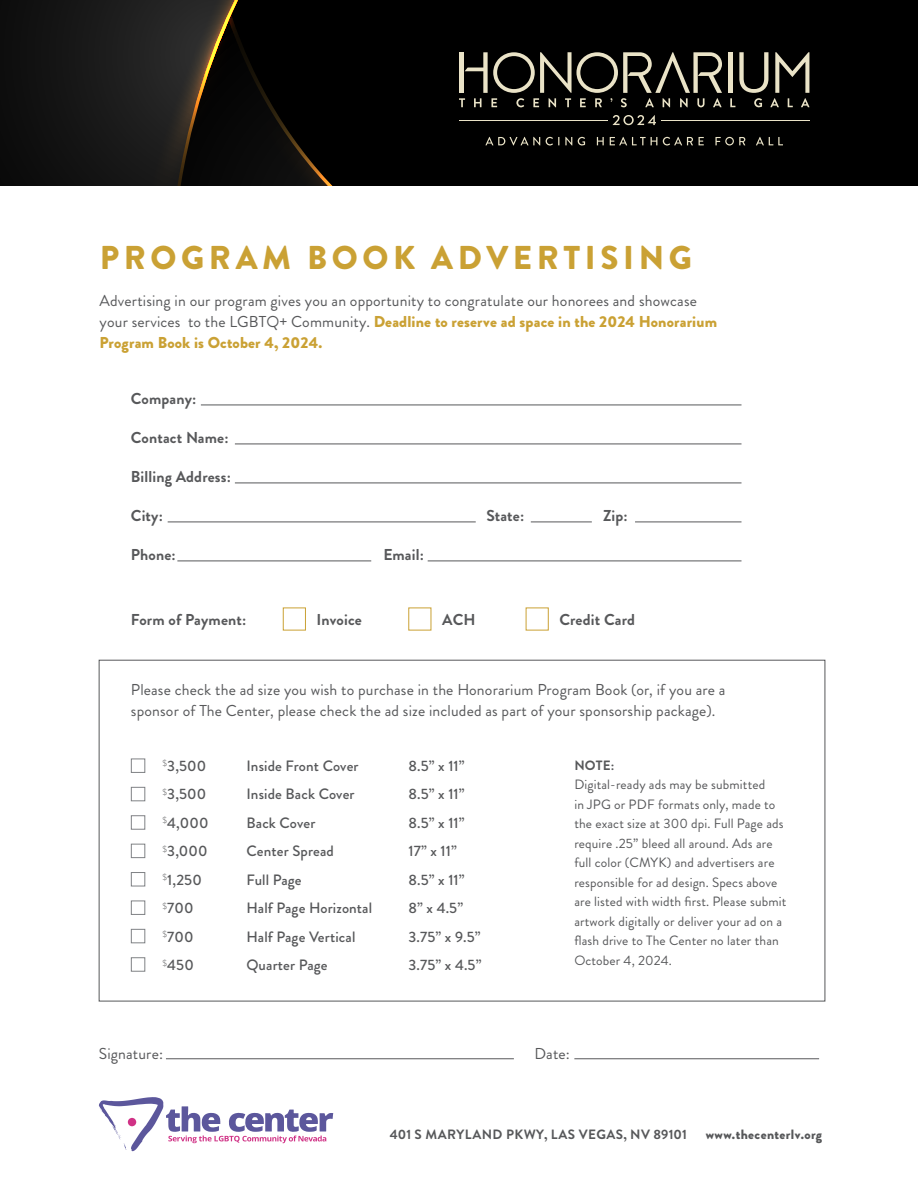
<style>
.page{position:relative;width:918px;height:1188px;background:#fff}
.page>*{position:absolute;margin:0;border:0;box-sizing:border-box;transform-origin:0 0}
.t1{font:900 33px "Brandon Grotesque";letter-spacing:.14em;color:#caa134}
.t2{font:15.75px/21px "Brandon Grotesque";letter-spacing:.01em;color:#57585a}
.t3{font:900 15.75px "Brandon Grotesque";letter-spacing:.01em;color:#caa134}
.t4{font:700 15.75px "Brandon Grotesque";letter-spacing:.01em;color:#57585a}
.t5{font:500 15px "Brandon Grotesque";letter-spacing:.01em;color:#57585a}
.t6{font:13.5px/19.5px "Brandon Grotesque";letter-spacing:.01em;color:#57585a}
.t7{font:700 13.5px "Brandon Grotesque";letter-spacing:.03em;color:#57585a}
.t8{font:900 13.5px "Brandon Grotesque";letter-spacing:.03em;color:#57585a}
.s1{font-weight:400;color:#57585a}
</style>
<div class="page">
<div style="left:0;top:0;width:918px;height:186px;background:#000"></div>
<svg style="left:0;top:0;width:143px;height:186px"></svg>
<svg style="left:143px;top:0;width:667px;height:186px"></svg>
<div style="left:131px;top:759px;width:14px;height:14px;border:1px solid #808285"></div>
<div style="left:131px;top:815px;width:14px;height:15px;border:1px solid #808285"></div>
<div style="left:131px;top:872px;width:14px;height:14px;border:1px solid #808285"></div>
<div style="left:131px;top:929px;width:14px;height:14px;border:1px solid #808285"></div>
<div style="left:131px;top:787px;width:14px;height:14px;border:1px solid #808285"></div>
<div style="left:131px;top:844px;width:14px;height:14px;border:1px solid #808285"></div>
<div style="left:131px;top:901px;width:14px;height:14px;border:1px solid #808285"></div>
<div style="left:131px;top:957px;width:14px;height:15px;border:1px solid #808285"></div>
<hr style="left:166px;top:1059px;width:348px;height:1px;background:#57585a">
<hr style="left:574px;top:1059px;width:245px;height:1px;background:#57585a">
<svg style="left:99px;top:1097px;width:234px;height:54px"></svg>
<hr style="left:201px;top:405px;width:541px;height:1px;background:#57585a">
<hr style="left:235px;top:444px;width:507px;height:1px;background:#57585a">
<hr style="left:235px;top:483px;width:507px;height:1px;background:#57585a">
<hr style="left:177px;top:561px;width:194px;height:1px;background:#57585a">
<hr style="left:428px;top:561px;width:314px;height:1px;background:#57585a">
<hr style="left:168px;top:522px;width:308px;height:1px;background:#57585a">
<hr style="left:531px;top:522px;width:61px;height:1px;background:#57585a">
<hr style="left:635px;top:522px;width:107px;height:1px;background:#57585a">
<div style="left:283px;top:607px;width:23px;height:24px;border:1px solid #caa134"></div>
<p class="t1" style="left:100px;top:234px;width:594px">PROGRAM BOOK ADVERTISING</p>
<p class="t2" style="left:100px;top:290px;width:599px">Advertising in our program gives you an opportunity to congratulate our honorees and showcase</p>
<p class="t3" style="left:100px;top:310px;width:619px"><span class="s1">your services to the LGBTQ+ Community.</span> Deadline to reserve ad space in the 2024 Honorarium</p>
<p class="t3" style="left:100px;top:331px;width:224px">Program Book is October 4, 2024.</p>
<p class="t4" style="left:131px;top:388px;width:67px">Company:</p>
<p class="t4" style="left:131px;top:427px;width:99px">Contact Name:</p>
<p class="t4" style="left:131px;top:466px;width:102px">Billing Address:</p>
<p class="t4" style="left:131px;top:505px;width:33px">City:</p>
<p class="t4" style="left:486px;top:505px;width:39px">State:</p>
<p class="t4" style="left:603px;top:505px;width:26px">Zip:</p>
<p class="t4" style="left:131px;top:544px;width:46px">Phone:</p>
<p class="t4" style="left:383px;top:544px;width:42px">Email:</p>
<p class="t4" style="left:131px;top:608px;width:117px">Form of Payment:</p>
<p class="t4" style="left:317px;top:608px;width:47px">Invoice</p>
<p class="t4" style="left:442px;top:608px;width:35px">ACH</p>
<p class="t4" style="left:559px;top:608px;width:77px">Credit Card</p>
<p class="t2" style="left:131px;top:679px;width:596px">Please check the ad size you wish to purchase in the Honorarium Program Book (or, if you are a sponsor of The Center, please check the ad size included as part of your sponsorship package).</p>
<p class="t5" style="left:163px;top:755px;width:45px"><sup>$</sup>3,500</p>
<p class="t5" style="left:247px;top:755px;width:114px">Inside Front Cover</p>
<p class="t5" style="left:409px;top:755px;width:58px">8.5” x 11”</p>
<p class="t5" style="left:163px;top:784px;width:45px"><sup>$</sup>3,500</p>
<p class="t5" style="left:247px;top:784px;width:110px">Inside Back Cover</p>
<p class="t5" style="left:409px;top:784px;width:58px">8.5” x 11”</p>
<p class="t5" style="left:163px;top:812px;width:48px"><sup>$</sup>4,000</p>
<p class="t5" style="left:247px;top:812px;width:71px">Back Cover</p>
<p class="t5" style="left:409px;top:812px;width:58px">8.5” x 11”</p>
<p class="t5" style="left:163px;top:841px;width:47px"><sup>$</sup>3,000</p>
<p class="t5" style="left:247px;top:841px;width:89px">Center Spread</p>
<p class="t5" style="left:409px;top:841px;width:50px">17” x 11”</p>
<p class="t5" style="left:163px;top:869px;width:41px"><sup>$</sup>1,250</p>
<p class="t5" style="left:247px;top:869px;width:57px">Full Page</p>
<p class="t5" style="left:409px;top:869px;width:58px">8.5” x 11”</p>
<p class="t5" style="left:163px;top:898px;width:33px"><sup>$</sup>700</p>
<p class="t5" style="left:247px;top:898px;width:127px">Half Page Horizontal</p>
<p class="t5" style="left:409px;top:898px;width:56px">8” x 4.5”</p>
<p class="t5" style="left:163px;top:926px;width:33px"><sup>$</sup>700</p>
<p class="t5" style="left:247px;top:926px;width:110px">Half Page Vertical</p>
<p class="t5" style="left:409px;top:926px;width:74px">3.75” x 9.5”</p>
<p class="t5" style="left:163px;top:955px;width:33px"><sup>$</sup>450</p>
<p class="t5" style="left:247px;top:955px;width:83px">Quarter Page</p>
<p class="t5" style="left:409px;top:955px;width:74px">3.75” x 4.5”</p>
<p class="t7" style="left:574px;top:756px;width:42px">NOTE:</p>
<p class="t6" style="left:574px;top:775px;width:213px">Digital-ready ads may be submitted<br>in JPG or PDF formats only, made to the exact size at 300 dpi. Full Page ads require .25” bleed all around. Ads are full color (CMYK) and advertisers are responsible for ad design. Specs above are listed with width first. Please submit artwork digitally or deliver your ad on a flash drive to The Center no later than October 4, 2024.</p>
<p class="t2" style="left:99px;top:1043px;width:66px">Signature:</p>
<p class="t2" style="left:535px;top:1043px;width:37px">Date:</p>
<p class="t7" style="left:390px;top:1125px;width:299px">401 S MARYLAND PKWY, LAS VEGAS, NV 89101</p>
<p class="t8" style="left:706px;top:1125px;width:118px">www.thecenterlv.org</p>
</div>
